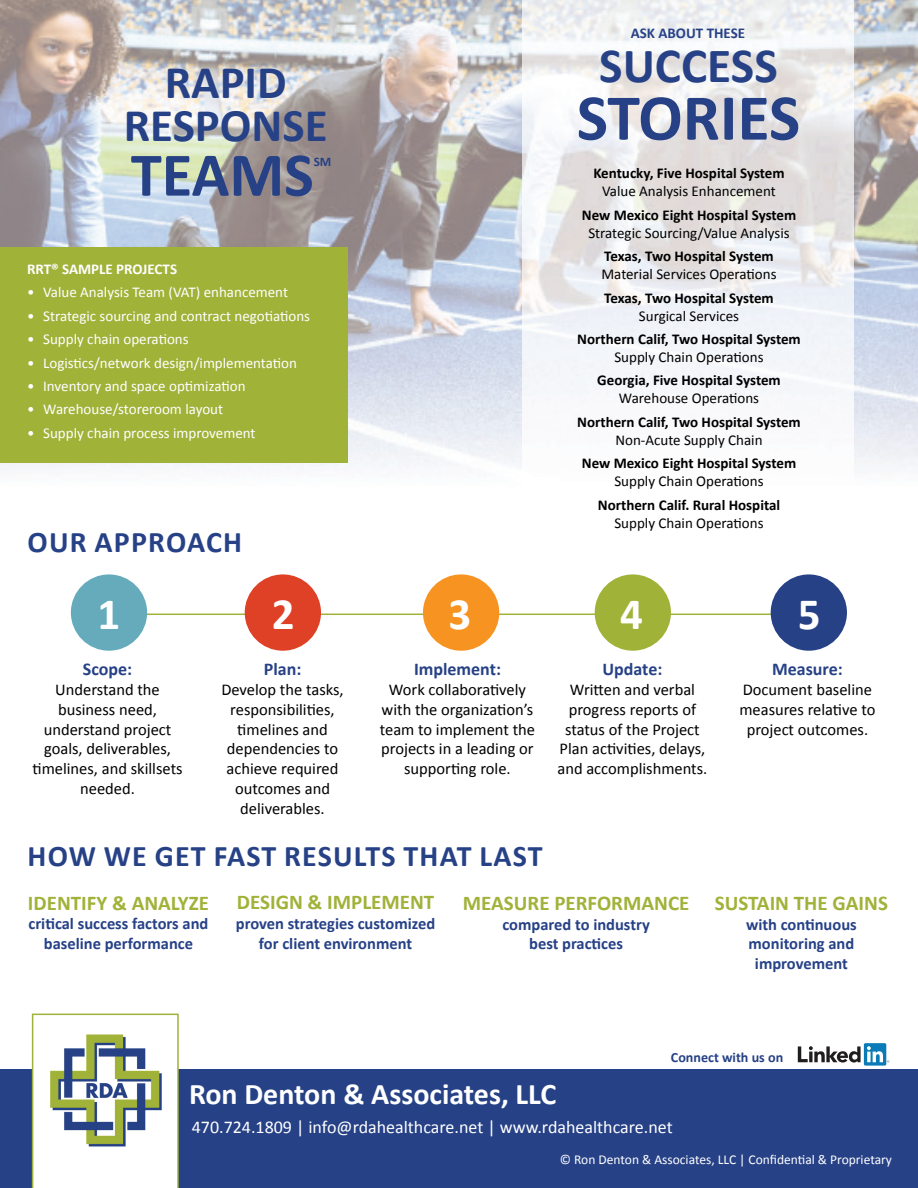
<style>
.page{position:relative;width:918px;height:1188px;background:#fff}
.page>*{position:absolute;margin:0;border:0;box-sizing:border-box;transform-origin:0 0}
.t1{font:700 66px "Calibri";letter-spacing:-.005em;color:#264186}
.t2{font:700 62.55px "Calibri";color:#264186}
.t3{font:700 49.5px "Calibri";color:#264186}
.t4{font:700 46.95px/43px "Calibri";color:#264186;text-align:center}
.t5{font:700 45px "Calibri";color:#fff}
.t6{font:700 30px "Calibri";letter-spacing:.04em;color:#264186}
.t7{font:700 30px "Calibri";color:#fff}
.t8{font:700 21px "Calibri";color:#a1b239}
.t9{font:18px "Calibri";color:#fff}
.t10{font:700 18px "Calibri";color:#264186}
.t11{font:16.5px/19.8px "Calibri";color:#000;text-align:center}
.t12{font:700 16.5px/19.8px "Calibri";color:#264186;text-align:center}
.t13{font:700 15px "Calibri";color:#000}
.t14{font:15px "Calibri";color:#fff}
.t15{font:15px "Calibri";color:#000}
.t16{font:700 15px "Calibri";color:#fff}
.t17{font:700 15px "Calibri";color:#264186}
.t18{font:700 14.1px "Calibri";color:#264186}
.t19{font:13.5px "Calibri";color:#fff}
.t20{font:700 13.05px "Calibri";color:#264186}
</style>
<div class="page">
<img style="left:0;top:0;width:918px;height:468px">
<div style="left:0;top:1069px;width:918px;height:119px;background:#264186"></div>
<div style="left:0;top:247px;width:348px;height:216px;background:#a1b239"></div>
<img style="left:523px;top:0;width:331px;height:468px">
<svg style="left:32px;top:1014px;width:147px;height:174px"></svg>
<img style="left:49px;top:1034px;width:115px;height:115px">
<svg style="left:798px;top:1046px;width:63px;height:17px"></svg>
<div style="left:864px;top:1043px;width:22px;height:22px;background:#0a7bb6;border-radius:2px"></div>
<svg style="left:867px;top:1046px;width:22px;height:17px"></svg>
<hr style="left:102px;top:614px;width:727px;height:1px;background:#a1b239">
<div style="left:71px;top:574px;width:76px;height:77px;background:#65abbb;border-radius:50%"></div>
<div style="left:245px;top:574px;width:76px;height:77px;background:#de4125;border-radius:50%"></div>
<div style="left:771px;top:574px;width:76px;height:77px;background:#264186;border-radius:50%"></div>
<div style="left:423px;top:574px;width:76px;height:77px;background:#f79321;border-radius:50%"></div>
<div style="left:595px;top:574px;width:76px;height:77px;background:#a1b239;border-radius:50%"></div>
<h3 class="t4" style="left:124px;top:59px;width:205px">RAPID<br>RESPONSE</h3>
<h2 class="t2" style="left:131px;top:131px;width:184px">TEAMS</h2>
<p class="t20" style="left:314px;top:152px;width:19px">SM</p>
<p class="t16" style="left:27px;top:258px;width:152px">RRT® SAMPLE PROJECTS</p>
<p class="t14" style="left:27px;top:282px;width:263px">• Value Analysis Team (VAT) enhancement</p>
<p class="t14" style="left:27px;top:305px;width:285px">• Strategic sourcing and contract negotiations</p>
<p class="t14" style="left:27px;top:329px;width:163px">• Supply chain operations</p>
<p class="t14" style="left:27px;top:352px;width:272px">• Logistics/network design/implementation</p>
<p class="t14" style="left:27px;top:376px;width:220px">• Inventory and space optimization</p>
<p class="t14" style="left:27px;top:399px;width:198px">• Warehouse/storeroom layout</p>
<p class="t14" style="left:27px;top:422px;width:230px">• Supply chain process improvement</p>
<h3 class="t6" style="left:28px;top:521px;width:216px">OUR APPROACH</h3>
<p class="t17" style="left:631px;top:23px;width:116px">ASK ABOUT THESE</p>
<h3 class="t3" style="left:599px;top:30px;width:180px">SUCCESS</h3>
<h1 class="t1" style="left:577px;top:71px;width:225px">STORIES</h1>
<p class="t13" style="left:593px;top:163px;width:193px">Kentucky, Five Hospital System</p>
<p class="t15" style="left:602px;top:181px;width:175px">Value Analysis Enhancement</p>
<p class="t13" style="left:582px;top:204px;width:216px">New Mexico Eight Hospital System</p>
<p class="t15" style="left:588px;top:222px;width:203px">Strategic Sourcing/Value Analysis</p>
<p class="t13" style="left:604px;top:246px;width:171px">Texas, Two Hospital System</p>
<p class="t15" style="left:601px;top:264px;width:177px">Material Services Operations</p>
<p class="t13" style="left:604px;top:287px;width:171px">Texas, Two Hospital System</p>
<p class="t15" style="left:639px;top:305px;width:102px">Surgical Services</p>
<p class="t13" style="left:577px;top:328px;width:225px">Northern Calif, Two Hospital System</p>
<p class="t15" style="left:614px;top:347px;width:151px">Supply Chain Operations</p>
<p class="t13" style="left:597px;top:370px;width:185px">Georgia, Five Hospital System</p>
<p class="t15" style="left:619px;top:388px;width:142px">Warehouse Operations</p>
<p class="t13" style="left:577px;top:411px;width:225px">Northern Calif, Two Hospital System</p>
<p class="t15" style="left:615px;top:429px;width:149px">Non-Acute Supply Chain</p>
<p class="t13" style="left:582px;top:453px;width:216px">New Mexico Eight Hospital System</p>
<p class="t15" style="left:614px;top:471px;width:151px">Supply Chain Operations</p>
<p class="t13" style="left:598px;top:494px;width:184px">Northern Calif. Rural Hospital</p>
<p class="t15" style="left:614px;top:512px;width:151px">Supply Chain Operations</p>
<h3 class="t5" style="left:97px;top:582px;width:24px">1</h3>
<h3 class="t5" style="left:272px;top:582px;width:24px">2</h3>
<h3 class="t5" style="left:448px;top:582px;width:24px">3</h3>
<h3 class="t5" style="left:620px;top:582px;width:24px">4</h3>
<h3 class="t5" style="left:798px;top:582px;width:24px">5</h3>
<p class="t10" style="left:83px;top:657px;width:51px">Scope:</p>
<p class="t11" style="left:32px;top:679px;width:152px">Understand the business need, understand project goals, deliverables, timelines, and skillsets needed.</p>
<p class="t10" style="left:264px;top:657px;width:39px">Plan:</p>
<p class="t11" style="left:221px;top:679px;width:124px">Develop the tasks, responsibilities, timelines and dependencies to achieve required outcomes and deliverables.</p>
<p class="t10" style="left:414px;top:657px;width:88px">Implement:</p>
<p class="t11" style="left:380px;top:679px;width:157px">Work collaboratively with the organization’s team to implement the projects in a leading or supporting role.</p>
<p class="t10" style="left:603px;top:657px;width:61px">Update:</p>
<p class="t11" style="left:557px;top:679px;width:151px">Written and verbal progress reports of status of the Project<br>Plan activities, delays, and accomplishments.</p>
<p class="t10" style="left:772px;top:657px;width:72px">Measure:</p>
<p class="t11" style="left:739px;top:679px;width:138px">Document baseline measures relative to project outcomes.</p>
<h3 class="t6" style="left:28px;top:835px;width:517px">HOW WE GET FAST RESULTS THAT LAST</h3>
<p class="t8" style="left:28px;top:888px;width:183px">IDENTIFY &amp; ANALYZE</p>
<p class="t12" style="left:29px;top:914px;width:181px">critical success factors and baseline performance</p>
<p class="t8" style="left:237px;top:888px;width:199px">DESIGN &amp; IMPLEMENT</p>
<p class="t12" style="left:236px;top:913px;width:201px">proven strategies customized for client environment</p>
<p class="t8" style="left:463px;top:888px;width:228px">MEASURE PERFORMANCE</p>
<p class="t12" style="left:502px;top:914px;width:149px">compared to industry best practices</p>
<p class="t8" style="left:715px;top:888px;width:175px">SUSTAIN THE GAINS</p>
<p class="t12" style="left:746px;top:914px;width:112px">with continuous monitoring and improvement</p>
<h3 class="t7" style="left:189px;top:1073px;width:369px">Ron Denton &amp; Associates, LLC</h3>
<p class="t18" style="left:671px;top:1048px;width:114px">Connect with us on</p>
<p class="t9" style="left:192px;top:1115px;width:482px">470.724.1809 | info@rdahealthcare.net | www.rdahealthcare.net</p>
<p class="t19" style="left:560px;top:1150px;width:334px">© Ron Denton &amp; Associates, LLC | Confidential &amp; Proprietary</p>
</div>
